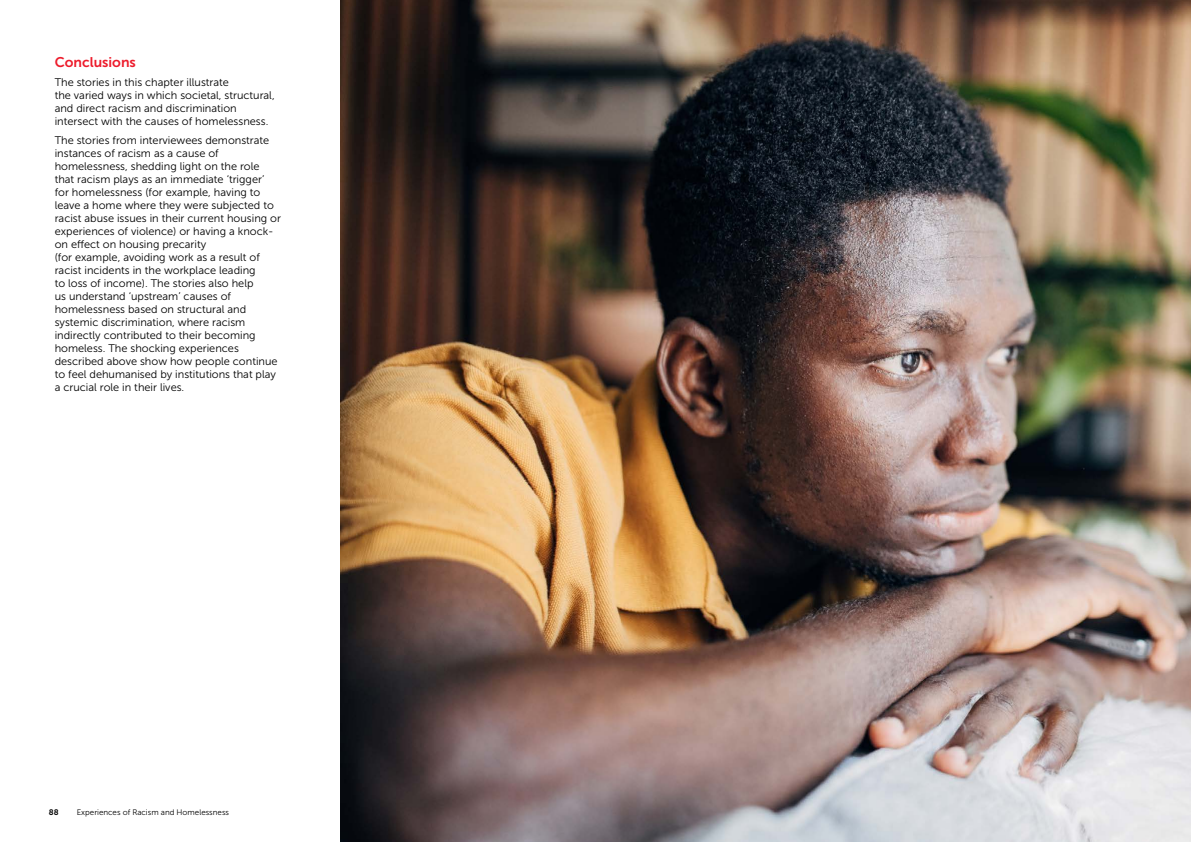
<style>
.page{position:relative;width:1191px;height:842px;background:#fff}
.page>*{position:absolute;margin:0;border:0;box-sizing:border-box;transform-origin:0 0}
.t1{font:14px "Museo Sans 700";color:#ed1c2c}
.t2{font:11px/13px "Museo Sans 300";color:#000}
.t3{font:8px "Museo Sans 300";color:#000}
.t4{font:8px "Museo Sans 700";color:#000}
</style>
<div class="page">
<img style="left:341px;top:0;width:850px;height:842px">
<p class="t1" style="left:55px;top:55px;width:83px">Conclusions</p>
<p class="t2" style="left:55px;top:76px;width:221px">The stories in this chapter illustrate<br>the varied ways in which societal, structural, and direct racism and discrimination intersect with the causes of homelessness.</p>
<p class="t2" style="left:55px;top:133px;width:228px">The stories from interviewees demonstrate instances of racism as a cause of homelessness, shedding light on the role that racism plays as an immediate ‘trigger’ for homelessness (for example, having to leave a home where they were subjected to racist abuse issues in their current housing or experiences of violence) or having a knock&shy;on effect on housing precarity<br>(for example, avoiding work as a result of racist incidents in the workplace leading<br>to loss of income). The stories also help<br>us understand ‘upstream’ causes of homelessness based on structural and systemic discrimination, where racism indirectly contributed to their becoming homeless. The shocking experiences described above show how people continue to feel dehumanised by institutions that play a crucial role in their lives.</p>
<p class="t4" style="left:49px;top:808px;width:11px">88</p>
<p class="t3" style="left:77px;top:808px;width:154px">Experiences of Racism and Homelessness</p>
</div>
